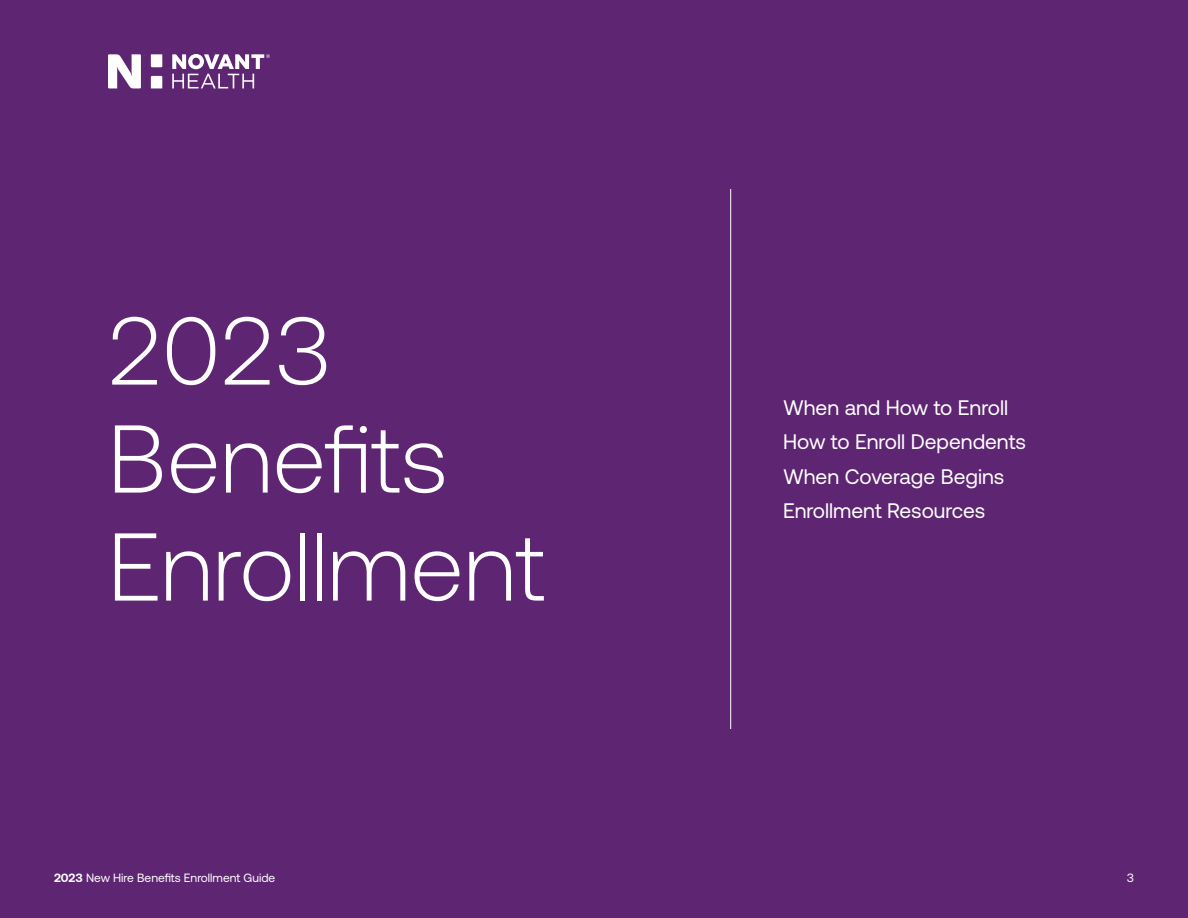
<style>
.page{position:relative;width:1188px;height:918px;background:#5e2572}
.page>*{position:absolute;margin:0;border:0;box-sizing:border-box;transform-origin:0 0}
.t1{font:300 96px/108px "Aeonik";color:#fff}
.t2{font:21px/34.5px "Aeonik";color:#fff}
.t3{font:12px "Aeonik";color:#fff}
.s1{font-weight:700}
</style>
<div class="page">
<svg style="left:108px;top:54px;width:33px;height:34px"></svg>
<svg style="left:151px;top:54px;width:11px;height:13px"></svg>
<svg style="left:151px;top:76px;width:11px;height:12px"></svg>
<svg style="left:172px;top:54px;width:98px;height:34px"></svg>
<hr style="left:730px;top:189px;width:1px;height:540px;background:#fff">
<h1 class="t1" style="left:108px;top:297px;width:435px">2023<br>Benefits<br>Enrollment</h1>
<p class="t2" style="left:783px;top:390px;width:244px">When and How to Enroll<br>How to Enroll Dependents<br>When Coverage Begins<br>Enrollment Resources</p>
<p class="t3" style="left:54px;top:871px;width:223px"><span class="s1">2023</span> New Hire Benefits Enrollment Guide</p>
<p class="t3" style="left:1127px;top:871px;width:9px">3</p>
</div>
